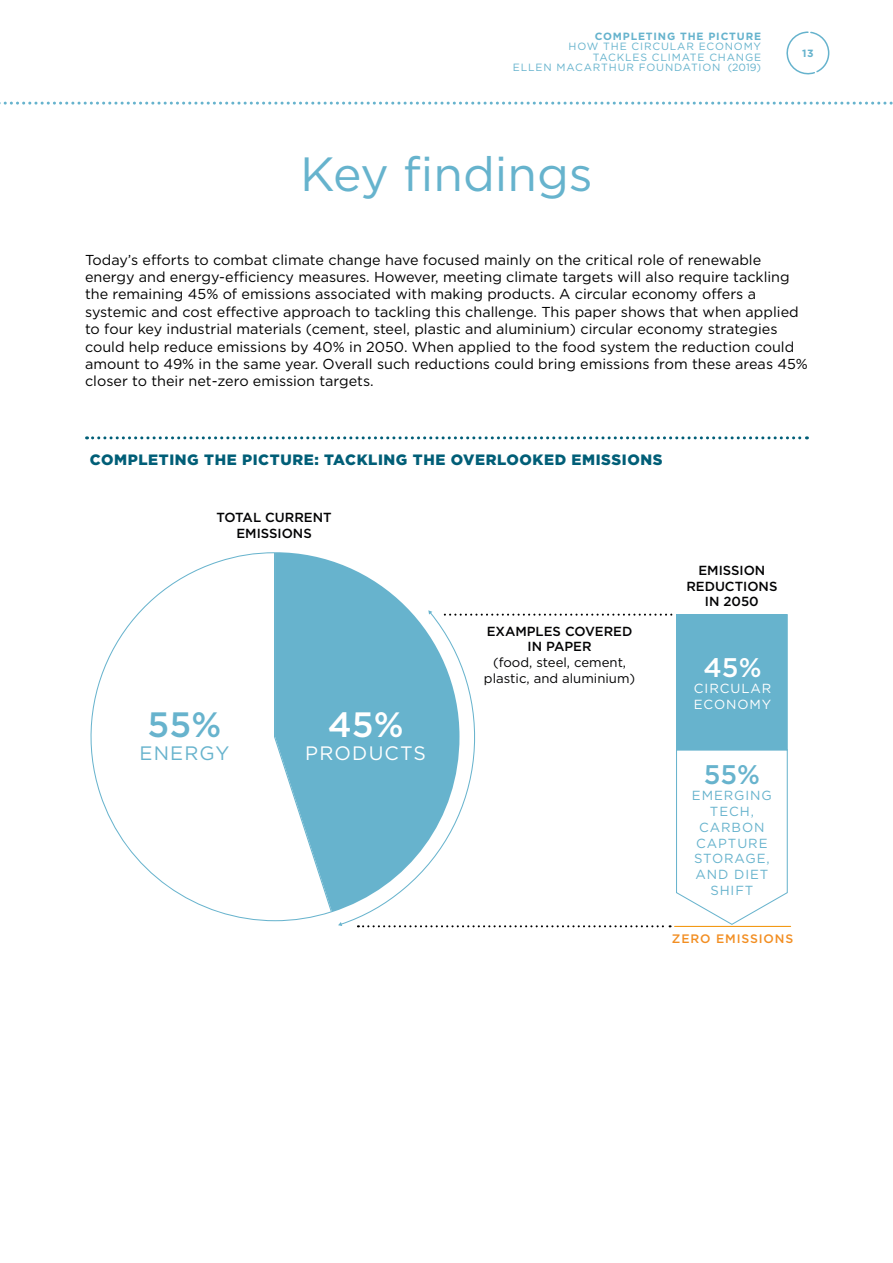
<style>
.page{position:relative;width:893px;height:1263px;background:#fff}
.page>*{position:absolute;margin:0;border:0;box-sizing:border-box;transform-origin:0 0}
.t1{font:48px "Gotham";color:#66b3cd}
.t2{font:500 35.25px "Gotham";color:#fff}
.t3{font:500 35.25px "Gotham";color:#67b3cd}
.t4{font:500 26.85px "Gotham";color:#fff}
.t5{font:500 26.85px "Gotham";color:#67b3cd}
.t6{font:19.5px "Gotham";letter-spacing:.06em;color:#fff}
.t7{font:19.5px "Gotham";letter-spacing:.06em;color:#67b3cd}
.t8{font:900 15px "Gotham";letter-spacing:.04em;color:#005e77}
.t9{font:14.4px/17.4px "Gotham";color:#000}
.t10{font:500 13.2px/15.8px "Gotham";color:#020203;text-align:center}
.t11{font:13.2px/15.8px "Gotham";letter-spacing:.07em;color:#67b3cd;text-align:center}
.t12{font:13.2px/15.8px "Gotham";color:#020203;text-align:center}
.t13{font:13.2px/15.8px "Gotham";letter-spacing:.07em;color:#fff}
.t14{font:500 12.3px "Gotham";letter-spacing:.07em;color:#f28e22}
.t15{font:10.5px/10.5px "Gotham";letter-spacing:.08em;color:#66b3cd;text-align:right}
.t16{font:700 10.5px "Gotham";letter-spacing:.08em;color:#66b3cd}
</style>
<div class="page">
<svg style="left:0;top:102px;width:893px;height:3px"></svg>
<svg style="left:786px;top:31px;width:44px;height:44px"></svg>
<svg style="left:87px;top:436px;width:720px;height:3px"></svg>
<svg style="left:91px;top:552px;width:241px;height:369px"></svg>
<svg style="left:275px;top:552px;width:135px;height:360px;fill:#67b3cd"></svg>
<svg style="left:498px;top:614px;width:175px;height:2px"></svg>
<div style="left:676px;top:615px;width:111px;height:135px;background:#67b3cd"></div>
<div style="left:676px;top:614px;width:112px;height:136px;border:1px solid #67b3cd"></div>
<svg style="left:358px;top:749px;width:430px;height:178px"></svg>
<hr style="left:675px;top:926px;width:116px;height:1px;background:#f29104">
<svg style="left:340px;top:611px;width:158px;height:314px"></svg>
<svg style="left:428px;top:610px;width:4px;height:4px"></svg>
<svg style="left:338px;top:922px;width:4px;height:4px"></svg>
<p class="t16" style="left:595px;top:29px;width:168px">COMPLETING THE PICTURE</p>
<p class="t15" style="left:513px;top:41px;width:250px">HOW THE CIRCULAR ECONOMY<br>TACKLES CLIMATE CHANGE<br>ELLEN MACARTHUR FOUNDATION (2019)</p>
<p class="t16" style="left:802px;top:46px;width:13px">13</p>
<h1 class="t1" style="left:300px;top:144px;width:294px">Key findings</h1>
<p class="t9" style="left:85px;top:250px;width:724px">Today’s efforts to combat climate change have focused mainly on the critical role of renewable energy and energy-efficiency measures. However, meeting climate targets will also require tackling the remaining 45% of emissions associated with making products. A circular economy offers a systemic and cost effective approach to tackling this challenge. This paper shows that when applied to four key industrial materials (cement, steel, plastic and aluminium) circular economy strategies could help reduce emissions by 40% in 2050. When applied to the food system the reduction could amount to 49% in the same year. Overall such reductions could bring emissions from these areas 45% closer to their net-zero emission targets.</p>
<p class="t8" style="left:90px;top:449px;width:574px">COMPLETING THE PICTURE: TACKLING THE OVERLOOKED EMISSIONS</p>
<p class="t10" style="left:217px;top:510px;width:117px">TOTAL CURRENT<br>EMISSIONS</p>
<h2 class="t3" style="left:148px;top:701px;width:75px">55%</h2>
<h3 class="t7" style="left:139px;top:741px;width:91px">ENERGY</h3>
<h2 class="t2" style="left:328px;top:701px;width:77px">45%</h2>
<h3 class="t6" style="left:305px;top:741px;width:122px">PRODUCTS</h3>
<p class="t10" style="left:487px;top:623px;width:147px">EXAMPLES COVERED<br>IN PAPER</p>
<p class="t12" style="left:484px;top:654px;width:153px">(food, steel, cement, plastic, and aluminium)</p>
<p class="t10" style="left:686px;top:562px;width:93px">EMISSION<br>REDUCTIONS<br>IN 2050</p>
<h3 class="t4" style="left:704px;top:650px;width:59px">45%</h3>
<p class="t13" style="left:694px;top:680px;width:79px">CIRCULAR<br>ECONOMY</p>
<h3 class="t5" style="left:704px;top:757px;width:58px">55%</h3>
<p class="t11" style="left:692px;top:787px;width:81px">EMERGING<br>TECH,<br>CARBON<br>CAPTURE<br>STORAGE,<br>AND DIET<br>SHIFT</p>
<p class="t14" style="left:672px;top:930px;width:123px">ZERO EMISSIONS</p>
</div>
